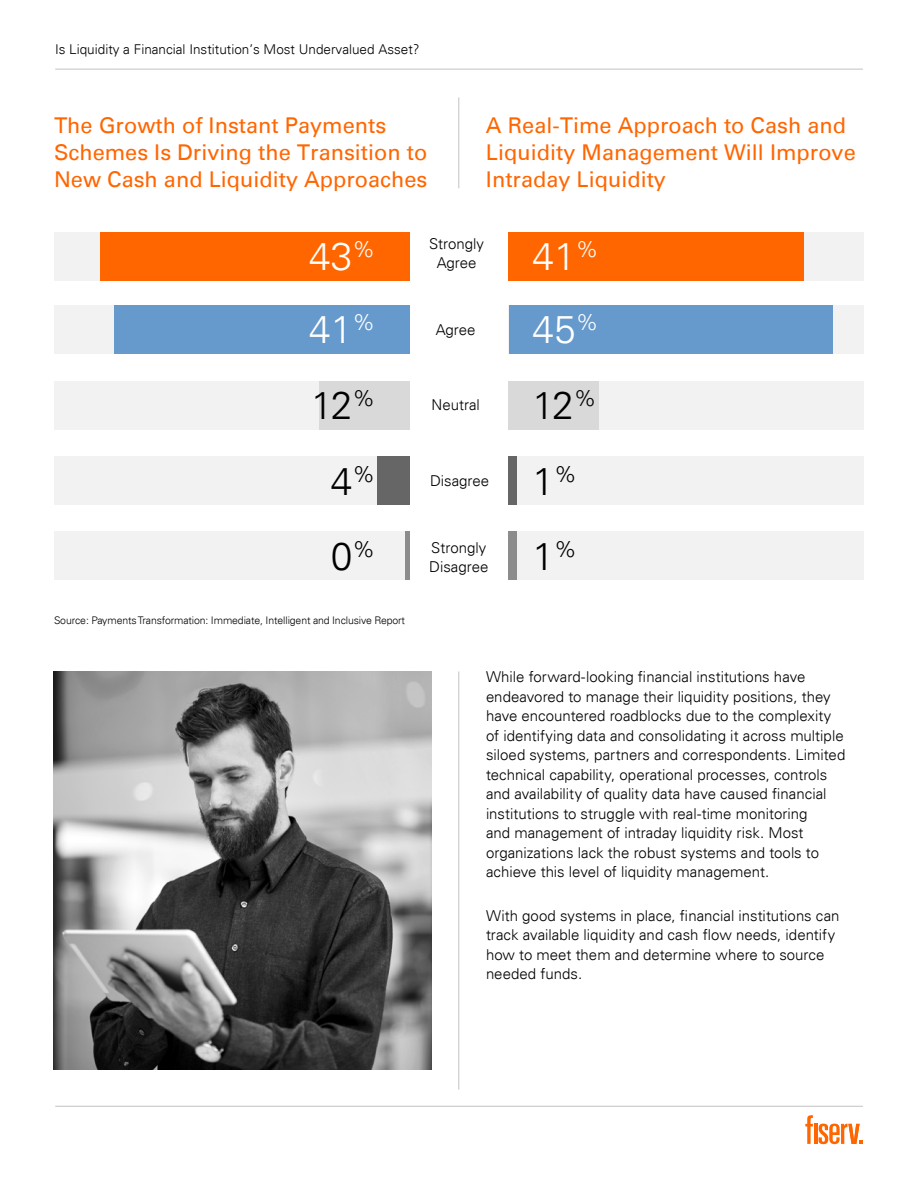
<style>
.page{position:relative;width:918px;height:1187px;background:#fff}
.page>*{position:absolute;margin:0;border:0;box-sizing:border-box;transform-origin:0 0}
.t1{font:300 39px "Univers For Fiserv 45";color:#000}
.t2{font:300 39px "Univers For Fiserv 45";color:#fff}
.t3{font:300 22.8px "Univers For Fiserv 45";color:#000}
.t4{font:300 22.8px "Univers For Fiserv 45";color:#fff}
.t5{font:21.75px/27px "Univers For Fiserv 55";color:#f60}
.t6{font:300 15px/19.5px "Univers For Fiserv 45";color:#000}
.t7{font:300 13.5px "Univers For Fiserv 45";color:#000}
.t8{font:300 10.5px "Univers For Fiserv 45";letter-spacing:-.01em;color:#000}
</style>
<div class="page">
<hr style="left:55px;top:69px;width:808px;height:1px;background:#c2c2c2">
<svg style="left:819px;top:1123px;width:44px;height:21px"></svg>
<hr style="left:814px;top:1123px;width:3px;height:20px;background:#f60">
<svg style="left:805px;top:1115px;width:8px;height:28px"></svg>
<hr style="left:55px;top:1106px;width:808px;height:1px;background:#c2c2c2">
<div style="left:509px;top:306px;width:355px;height:48px;background:#f2f2f2"></div>
<div style="left:509px;top:456px;width:355px;height:48px;background:#f2f2f2"></div>
<div style="left:509px;top:532px;width:355px;height:48px;background:#f2f2f2"></div>
<div style="left:509px;top:233px;width:355px;height:48px;background:#f2f2f2"></div>
<div style="left:509px;top:381px;width:355px;height:48px;background:#f2f2f2"></div>
<div style="left:509px;top:306px;width:324px;height:48px;background:#69c"></div>
<div style="left:509px;top:456px;width:8px;height:48px;background:#666"></div>
<div style="left:509px;top:532px;width:8px;height:48px;background:#8c8c8c"></div>
<div style="left:509px;top:233px;width:295px;height:48px;background:#f60"></div>
<div style="left:509px;top:381px;width:90px;height:48px;background:#d9d9d9"></div>
<div style="left:54px;top:306px;width:356px;height:48px;background:#f2f2f2"></div>
<div style="left:54px;top:456px;width:356px;height:48px;background:#f2f2f2"></div>
<div style="left:54px;top:532px;width:356px;height:48px;background:#f2f2f2"></div>
<div style="left:54px;top:233px;width:356px;height:48px;background:#f2f2f2"></div>
<div style="left:54px;top:381px;width:356px;height:48px;background:#f2f2f2"></div>
<div style="left:114px;top:306px;width:296px;height:48px;background:#69c"></div>
<div style="left:377px;top:456px;width:33px;height:48px;background:#666"></div>
<div style="left:405px;top:532px;width:5px;height:48px;background:#8c8c8c"></div>
<div style="left:100px;top:233px;width:310px;height:48px;background:#f60"></div>
<div style="left:319px;top:381px;width:91px;height:48px;background:#d9d9d9"></div>
<img style="left:53px;top:671px;width:378px;height:399px">
<hr style="left:459px;top:671px;width:1px;height:418px;background:#c2c2c2">
<hr style="left:459px;top:97px;width:1px;height:91px;background:#c2c2c2">
<p class="t7" style="left:55px;top:41px;width:366px">Is Liquidity a Financial Institution’s Most Undervalued Asset?</p>
<h3 class="t5" style="left:54px;top:112px;width:375px">The Growth of Instant Payments<br>Schemes Is Driving the Transition to<br>New Cash and Liquidity Approaches</h3>
<h3 class="t5" style="left:486px;top:112px;width:371px">A Real-Time Approach to Cash and<br>Liquidity Management Will Improve<br>Intraday Liquidity</h3>
<p class="t6" style="left:429px;top:234px;width:57px;text-align:center">Strongly<br>Agree</p>
<h2 class="t4" style="left:576px;top:235px;width:24px">%</h2>
<h1 class="t2" style="left:309px;top:233px;width:68px">43<sup>%</sup></h1>
<h1 class="t2" style="left:532px;top:233px;width:45px">41</h1>
<h1 class="t2" style="left:309px;top:306px;width:68px">41<sup>%</sup></h1>
<h1 class="t2" style="left:532px;top:306px;width:45px">45</h1>
<h2 class="t4" style="left:576px;top:308px;width:24px">%</h2>
<p class="t6" style="left:436px;top:320px;width:41px">Agree</p>
<h1 class="t1" style="left:311px;top:381px;width:66px">12<sup>%</sup></h1>
<h1 class="t1" style="left:532px;top:381px;width:43px">12</h1>
<p class="t6" style="left:432px;top:395px;width:50px">Neutral</p>
<h2 class="t3" style="left:574px;top:384px;width:24px">%</h2>
<h1 class="t1" style="left:331px;top:457px;width:46px">4<sup>%</sup></h1>
<h1 class="t1" style="left:532px;top:457px;width:23px">1</h1>
<p class="t6" style="left:430px;top:471px;width:61px">Disagree</p>
<h2 class="t3" style="left:554px;top:460px;width:24px">%</h2>
<h1 class="t1" style="left:331px;top:532px;width:46px">0<sup>%</sup></h1>
<h1 class="t1" style="left:532px;top:532px;width:23px">1</h1>
<p class="t6" style="left:431px;top:537px;width:57px">Strongly</p>
<h2 class="t3" style="left:554px;top:535px;width:24px">%</h2>
<p class="t6" style="left:429px;top:557px;width:61px">Disagree</p>
<p class="t8" style="left:54px;top:613px;width:353px">Source: Payments Transformation: Immediate, Intelligent and Inclusive Report</p>
<p class="t6" style="left:486px;top:667px;width:361px">While forward-looking financial institutions have endeavored to manage their liquidity positions, they have encountered roadblocks due to the complexity of identifying data and consolidating it across multiple siloed systems, partners and correspondents. Limited technical capability, operational processes, controls and availability of quality data have caused financial institutions to struggle with real-time monitoring<br>and management of intraday liquidity risk. Most organizations lack the robust systems and tools to achieve this level of liquidity management.</p>
<p class="t6" style="left:486px;top:906px;width:355px">With good systems in place, financial institutions can track available liquidity and cash flow needs, identify how to meet them and determine where to source needed funds.</p>
</div>
